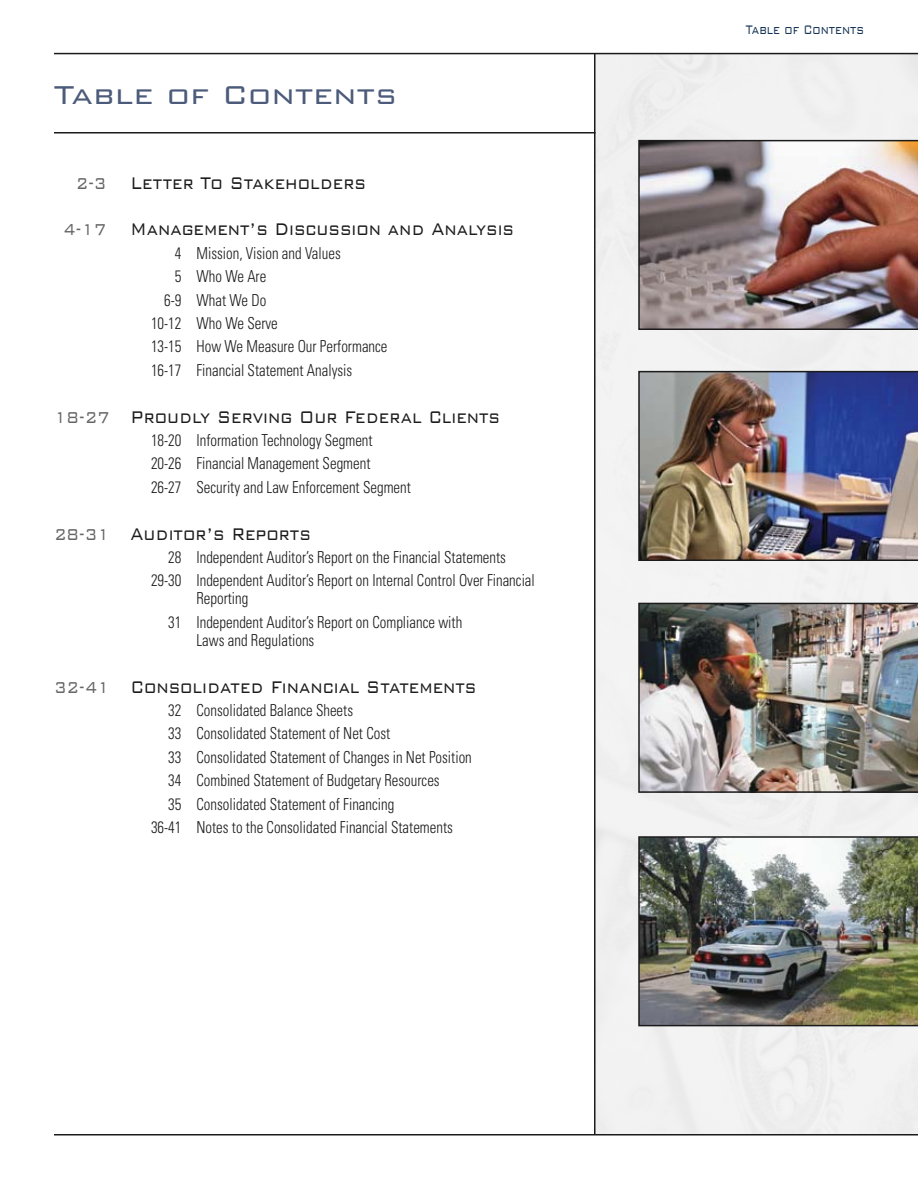
<style>
.page{position:relative;width:918px;height:1188px;background:#fff}
.page>*{position:absolute;margin:0;border:0;box-sizing:border-box;transform-origin:0 0}
.t1{font:300 34.5px "Bank Gothic BT";color:#4c5b7a}
.t2{font:300 22.5px/46.8px "Bank Gothic BT";color:#1b1b1b;scale:.8 1}
.t3{font:300 condensed 16.5px/23.4px "Univers";color:#1b1b1b;scale:.9 1}
.t4{font:300 16.5px "Bank Gothic BT";color:#153456;scale:.72 1}
.s1{font-size:21px;color:#656565}
</style>
<div class="page">
<hr style="left:54px;top:53px;width:864px;height:1px;background:#1b1b1b">
<hr style="left:54px;top:1134px;width:864px;height:2px;background:#1b1b1b">
<hr style="left:594px;top:54px;width:2px;height:1080px;background:#1b1b1b">
<hr style="left:54px;top:132px;width:542px;height:2px;background:#1b1b1b">
<img style="left:638px;top:371px;width:280px;height:190px">
<img style="left:638px;top:603px;width:280px;height:190px">
<img style="left:638px;top:836px;width:280px;height:190px">
<img style="left:638px;top:140px;width:280px;height:190px">
<h1 class="t1" style="left:54px;top:77px;width:345px">Table of Contents</h1>
<h2 class="t2" style="left:63px;top:159px;width:565px;text-indent:13px"><span class="s1">2-3</span> Letter To Stakeholders<br><span class="s1">4-17</span> Management’s Discussion and Analysis</h2>
<p class="t3" style="left:175px;top:241px;width:186px">4 Mission, Vision and Values</p>
<p class="t3" style="left:175px;top:265px;width:103px">5 Who We Are</p>
<p class="t3" style="left:164px;top:288px;width:115px">6-9 What We Do</p>
<p class="t3" style="left:151px;top:311px;width:142px">10-12 Who We Serve</p>
<p class="t3" style="left:151px;top:335px;width:264px">13-15 How We Measure Our Performance</p>
<p class="t3" style="left:151px;top:358px;width:225px">16-17 Financial Statement Analysis</p>
<h2 class="t2" style="left:54px;top:393px;width:559px"><span class="s1">18-27</span> Proudly Serving Our Federal Clients</h2>
<p class="t3" style="left:151px;top:428px;width:290px">18-20 Information Technology Segment<br>20-26 Financial Management Segment<br>26-27 Security and Law Enforcement Segment</p>
<h2 class="t2" style="left:54px;top:510px;width:323px"><span class="s1">28-31</span> Auditor’s Reports</h2>
<p class="t3" style="left:151px;top:545px;width:428px;text-indent:17px">28 Independent Auditor’s Report on the Financial Statements<br>29-30 Independent Auditor’s Report on Internal Control Over Financial</p>
<p class="t3" style="left:168px;top:587px;width:328px;text-indent:28px">Reporting<br>31 Independent Auditor’s Report on Compliance with</p>
<p class="t3" style="left:196px;top:628px;width:133px">Laws and Regulations</p>
<h2 class="t2" style="left:54px;top:663px;width:530px"><span class="s1">32-41</span> Consolidated Financial Statements</h2>
<p class="t3" style="left:168px;top:698px;width:207px">32 Consolidated Balance Sheets</p>
<p class="t3" style="left:168px;top:722px;width:248px">33 Consolidated Statement of Net Cost</p>
<p class="t3" style="left:168px;top:745px;width:339px">33 Consolidated Statement of Changes in Net Position</p>
<p class="t3" style="left:168px;top:769px;width:303px">34 Combined Statement of Budgetary Resources</p>
<p class="t3" style="left:168px;top:792px;width:253px">35 Consolidated Statement of Financing</p>
<p class="t3" style="left:151px;top:815px;width:337px">36-41 Notes to the Consolidated Financial Statements</p>
<p class="t4" style="left:746px;top:21px;width:166px">Table of Contents</p>
</div>
